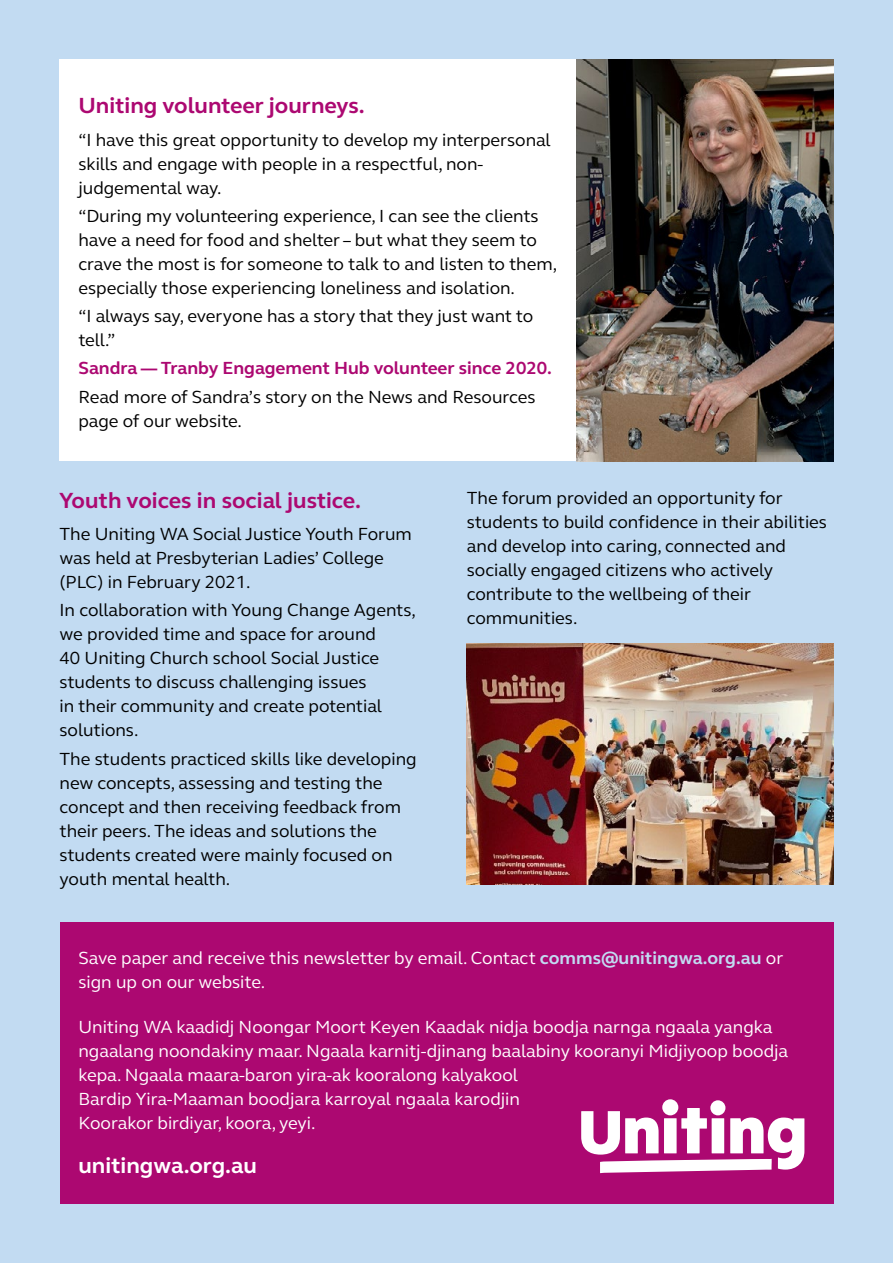
<style>
.page{position:relative;width:893px;height:1263px;background:#c2dbf2}
.page>*{position:absolute;margin:0;border:0;box-sizing:border-box;transform-origin:0 0}
.t1{font:700 22.5px "FS Elliot Pro";color:#ac0871}
.t2{font:700 22.5px "FS Elliot Pro";color:#fff}
.t3{font:18px/24px "FS Elliot Pro";color:#000}
.t4{font:18px/24px "FS Elliot Pro";color:#fff}
.t5{font:700 18px "FS Elliot Pro";color:#ac0871}
.s1{font-weight:700;color:#c2dbf2}
</style>
<div class="page">
<img style="left:467px;top:643px;width:366px;height:242px">
<div style="left:60px;top:60px;width:773px;height:401px;background:#fff"></div>
<img style="left:577px;top:60px;width:257px;height:401px">
<div style="left:60px;top:922px;width:773px;height:281px;background:#ac0871"></div>
<div style="left:662px;top:1099px;width:16px;height:16px;background:#fff;border-radius:50%"></div>
<div style="left:710px;top:1100px;width:15px;height:15px;background:#fff;border-radius:50%"></div>
<svg style="left:581px;top:1108px;width:223px;height:65px"></svg>
<p class="t1" style="left:78px;top:90px;width:288px">Uniting volunteer journeys.</p>
<p class="t3" style="left:78px;top:127px;width:474px">“I have this great opportunity to develop my interpersonal skills and engage with people in a respectful, non&shy;judgemental way.</p>
<p class="t3" style="left:78px;top:203px;width:480px">“During my volunteering experience, I can see the clients have a need for food and shelter – but what they seem to crave the most is for someone to talk to and listen to them, especially those experiencing loneliness and isolation.</p>
<p class="t3" style="left:78px;top:304px;width:456px">“I always say, everyone has a story that they just want to tell.”</p>
<p class="t5" style="left:78px;top:356px;width:475px">Sandra — Tranby Engagement Hub volunteer since 2020.</p>
<p class="t3" style="left:78px;top:384px;width:459px">Read more of Sandra’s story on the News and Resources page of our website.</p>
<p class="t1" style="left:60px;top:485px;width:303px">Youth voices in social justice.</p>
<p class="t3" style="left:60px;top:522px;width:354px">The Uniting WA Social Justice Youth Forum was held at Presbyterian Ladies’ College (PLC) in February 2021.</p>
<p class="t3" style="left:60px;top:598px;width:358px">In collaboration with Young Change Agents, we provided time and space for around<br>40 Uniting Church school Social Justice students to discuss challenging issues<br>in their community and create potential solutions.</p>
<p class="t3" style="left:60px;top:746px;width:359px">The students practiced skills like developing new concepts, assessing and testing the concept and then receiving feedback from their peers. The ideas and solutions the students created were mainly focused on youth mental health.</p>
<p class="t3" style="left:467px;top:486px;width:362px">The forum provided an opportunity for students to build confidence in their abilities and develop into caring, connected and socially engaged citizens who actively contribute to the wellbeing of their communities.</p>
<p class="t4" style="left:78px;top:945px;width:706px">Save paper and receive this newsletter by email. Contact <span class="s1">comms@unitingwa.org.au</span> or sign up on our website.</p>
<p class="t4" style="left:78px;top:1015px;width:711px">Uniting WA kaadidj Noongar Moort Keyen Kaadak nidja boodja narnga ngaala yangka ngaalang noondakiny maar. Ngaala karnitj-djinang baalabiny kooranyi Midjiyoop boodja kepa. Ngaala maara-baron yira-ak kooralong kalyakool<br>Bardip Yira-Maaman boodjara karroyal ngaala karodjin<br>Koorakor birdiyar, koora, yeyi.</p>
<p class="t2" style="left:78px;top:1150px;width:180px">unitingwa.org.au</p>
</div>
